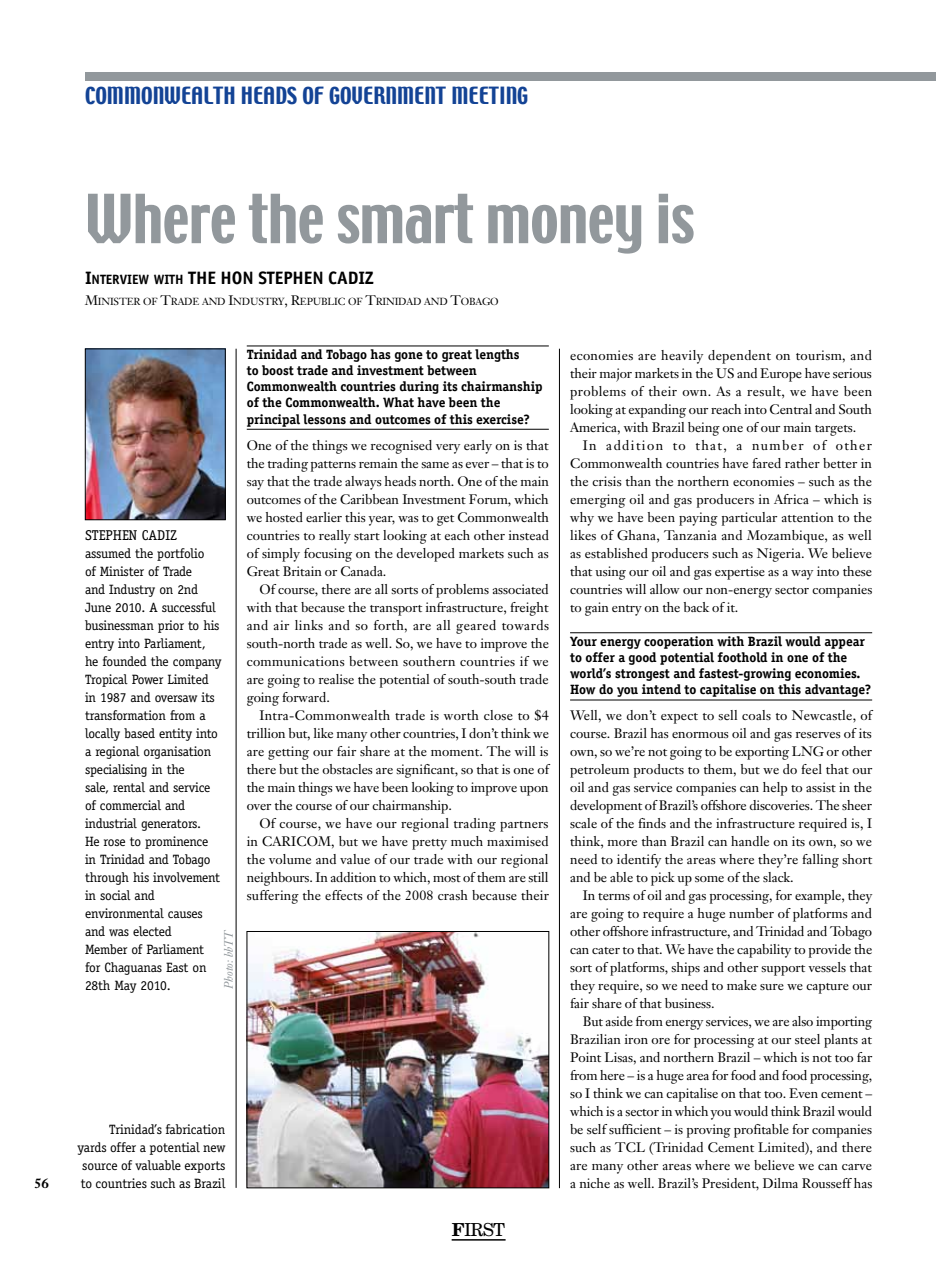
<style>
.page{position:relative;width:936px;height:1263px;background:#fff}
.page>*{position:absolute;margin:0;border:0;box-sizing:border-box;transform-origin:0 0}
.t1{font:60px "Techno";letter-spacing:-.005em;color:#92989c}
.t2{font:21px "Techno";color:#134395}
.t3{font:700 18px "Officina Sans";letter-spacing:-.005em;color:#000}
.t4{font:18px "New Century Schlbk";color:#000}
.t5{font:14.25px "Officina Serif";color:#000}
.t6{font:13.5px/18px "Janson Text";letter-spacing:-.005em;color:#000;text-align:justify}
.t7{font:13.5px/18px "Officina Serif";letter-spacing:-.015em;color:#000}
.t8{font:700 13.5px/16px "Officina Serif";letter-spacing:-.005em;color:#000}
.t9{font:700 13.5px "Janson Text";color:#000}
.t10{font:italic 12px "Janson Text";letter-spacing:-.005em;color:#92989c}
.t11{font:10.2px "Janson Text";letter-spacing:-.02em;color:#000}
.s1{font-style:inherit}
.s2{font-size:13.5px}
.s3{font-weight:700}
</style>
<div class="page">
<img style="left:87px;top:351px;width:136px;height:167px">
<div style="left:85px;top:349px;width:140px;height:171px;border:1px solid #000"></div>
<hr style="left:236px;top:349px;width:1px;height:839px;background:#000">
<hr style="left:559px;top:349px;width:1px;height:839px;background:#000">
<div style="left:85px;top:72px;width:850px;height:9px;background:#92989c"></div>
<hr style="left:247px;top:346px;width:302px;height:1px;background:#000">
<hr style="left:247px;top:429px;width:302px;height:1px;background:#000">
<hr style="left:570px;top:632px;width:302px;height:1px;background:#000">
<hr style="left:570px;top:700px;width:302px;height:1px;background:#000">
<hr style="left:451px;top:1239px;width:54px;height:1px;background:#000">
<img style="left:249px;top:933px;width:298px;height:253px">
<div style="left:247px;top:931px;width:302px;height:257px;border:1px solid #000"></div>
<h2 class="t2" style="left:85px;top:81px;width:444px">COMMONWEALTH HEADS OF GOVERNMENT MEETING</h2>
<p class="t9" style="left:34px;top:1174px;width:17px">56</p>
<h1 class="t1" style="left:85px;top:178px;width:611px">Where the smart money is</h1>
<h3 class="t3" style="left:85px;top:267px;width:290px"><span class="s1">I</span><span class="s2">NTERVIEW WITH</span> THE HON STEPHEN CADIZ</h3>
<p class="t11" style="left:85px;top:295px;width:415px"><span class="s2">M</span>INISTER OF <span class="s2">T</span>RADE AND <span class="s2">I</span>NDUSTRY<span class="s2">, R</span>EPUBLIC OF <span class="s2">T</span>RINIDAD AND <span class="s2">T</span>OBAGO</p>
<p class="t5" style="left:85px;top:527px;width:93px">STEPHEN CADIZ</p>
<p class="t7" style="left:85px;top:544px;width:138px">assumed the portfolio<br>of Minister of Trade<br>and Industry on 2nd<br>June 2010. A successful businessman prior to his entry into Parliament, he founded the company<br>Tropical Power Limited in 1987 and oversaw its transformation from a locally based entity into a regional organisation specialising in the<br>sale, rental and service of commercial and industrial generators.<br>He rose to prominence in Trinidad and Tobago through his involvement in social and environmental causes and was elected<br>Member of Parliament for Chaguanas East on<br>28th May 2010.</p>
<p class="t10" style="left:221px;top:989px;width:60px;rotate:-90deg">Photo: bbTT</p>
<p class="t8" style="left:247px;top:347px;width:297px">Trinidad and Tobago has gone to great lengths<br>to boost trade and investment between Commonwealth countries during its chairmanship of the Commonwealth. What have been the principal lessons and outcomes of this exercise?</p>
<p class="t6" style="left:247px;top:436px;width:304px">One of the things we recognised very early on is that the trading patterns remain the same as ever – that is to say that the trade always heads north. One of the main outcomes of the Caribbean Investment Forum, which we hosted earlier this year, was to get Commonwealth countries to really start looking at each other instead of simply focusing on the developed markets such as Great Britain or Canada.</p>
<p class="t6" style="left:247px;top:580px;width:304px;text-indent:13px">Of course, there are all sorts of problems associated with that because the transport infrastructure, freight and air links and so forth, are all geared towards south-north trade as well. So, we have to improve the communications between southern countries if we are going to realise the potential of south-south trade going forward.</p>
<p class="t6" style="left:247px;top:706px;width:304px;text-indent:13px">Intra-Commonwealth trade is worth close to $4 trillion but, like many other countries, I don’t think we are getting our fair share at the moment. The will is there but the obstacles are significant, so that is one of the main things we have been looking to improve upon over the course of our chairmanship.</p>
<p class="t6" style="left:247px;top:814px;width:304px;text-indent:13px">Of course, we have our regional trading partners in CARICOM, but we have pretty much maximised the volume and value of our trade with our regional neighbours. In addition to which, most of them are still suffering the effects of the 2008 crash because their</p>
<p class="t7" style="left:77px;top:1120px;width:149px;text-align:right">Trinidad’s fabrication yards offer a potential new source of valuable exports to countries such as Brazil</p>
<h3 class="t4" style="left:452px;top:1218px;width:55px"><span class="s3">F</span>IRST</h3>
<p class="t6" style="left:570px;top:346px;width:303px">economies are heavily dependent on tourism, and their major markets in the US and Europe have serious problems of their own. As a result, we have been looking at expanding our reach into Central and South America, with Brazil being one of our main targets.</p>
<p class="t6" style="left:570px;top:436px;width:304px;text-indent:13px">In addition to that, a number of other Commonwealth countries have fared rather better in the crisis than the northern economies – such as the emerging oil and gas producers in Africa – which is why we have been paying particular attention to the likes of Ghana, Tanzania and Mozambique, as well as established producers such as Nigeria. We believe that using our oil and gas expertise as a way into these countries will allow our non-energy sector companies to gain entry on the back of it.</p>
<p class="t8" style="left:570px;top:633px;width:302px">Your energy cooperation with Brazil would appear to offer a good potential foothold in one of the world’s strongest and fastest-growing economies.<br>How do you intend to capitalise on this advantage?</p>
<p class="t6" style="left:570px;top:706px;width:304px">Well, we don’t expect to sell coals to Newcastle, of course. Brazil has enormous oil and gas reserves of its own, so we’re not going to be exporting LNG or other petroleum products to them, but we do feel that our oil and gas service companies can help to assist in the development of Brazil’s offshore discoveries. The sheer scale of the finds and the infrastructure required is, I think, more than Brazil can handle on its own, so we need to identify the areas where they’re falling short and be able to pick up some of the slack.</p>
<p class="t6" style="left:570px;top:886px;width:304px;text-indent:13px">In terms of oil and gas processing, for example, they are going to require a huge number of platforms and other offshore infrastructure, and Trinidad and Tobago can cater to that. We have the capability to provide the sort of platforms, ships and other support vessels that they require, so we need to make sure we capture our fair share of that business.</p>
<p class="t6" style="left:570px;top:1012px;width:304px;text-indent:13px">But aside from energy services, we are also importing Brazilian iron ore for processing at our steel plants at Point Lisas, and northern Brazil – which is not too far from here – is a huge area for food and food processing, so I think we can capitalise on that too. Even cement – which is a sector in which you would think Brazil would be self sufficient – is proving profitable for companies such as TCL (Trinidad Cement Limited), and there are many other areas where we believe we can carve a niche as well. Brazil’s President, Dilma Rousseff has</p>
</div>
